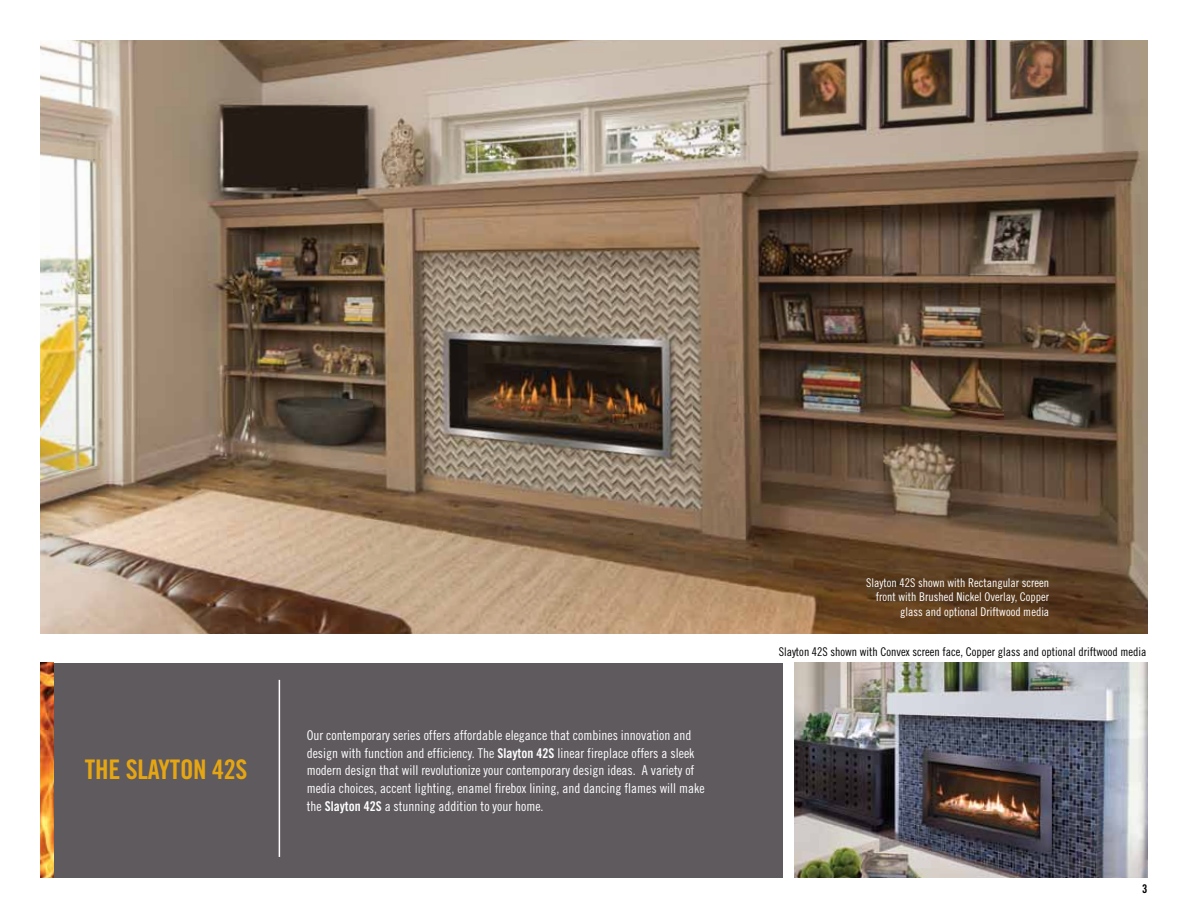
<style>
.page{position:relative;width:1188px;height:918px;background:#fff}
.page>*{position:absolute;margin:0;border:0;box-sizing:border-box;transform-origin:0 0}
.t1{font:27px "Trade Gothic Bold Cond Twenty";letter-spacing:-.01em;color:#e6a612}
.t2{font:13.5px/18px "Trade Gothic Cond Eighteen";color:#fff}
.t3{font:12px/14.4px "Trade Gothic Cond Eighteen";color:#fff;text-align:right}
.t4{font:12px "Trade Gothic Cond Eighteen";color:#000}
.t5{font:12px "Trade Gothic Bold Cond Twenty";color:#000}
.s1{font-family:"Trade Gothic Bold Cond Twenty"}
</style>
<div class="page">
<img style="left:40px;top:40px;width:1108px;height:594px">
<div style="left:40px;top:663px;width:743px;height:215px;background:#5f5a5e"></div>
<img style="left:40px;top:663px;width:13px;height:215px">
<hr style="left:279px;top:680px;width:1px;height:177px;background:#fff">
<img style="left:795px;top:663px;width:353px;height:215px">
<h1 class="t1" style="left:85px;top:753px;width:164px">The slayton 42S</h1>
<p class="t2" style="left:307px;top:726px;width:400px">Our contemporary series offers affordable elegance that combines innovation and design with function and efficiency. The <span class="s1">Slayton 42S</span> linear fireplace offers a sleek modern design that will revolutionize your contemporary design ideas. A variety of media choices, accent lighting, enamel firebox lining, and dancing flames will make the <span class="s1">Slayton 42S</span> a stunning addition to your home.</p>
<p class="t3" style="left:866px;top:575px;width:185px">Slayton 42S shown with Rectangular screen front with Brushed Nickel Overlay, Copper glass and optional Driftwood media</p>
<p class="t4" style="left:779px;top:644px;width:369px">Slayton 42S shown with Convex screen face, Copper glass and optional driftwood media</p>
<p class="t5" style="left:1142px;top:881px;width:7px">3</p>
</div>
